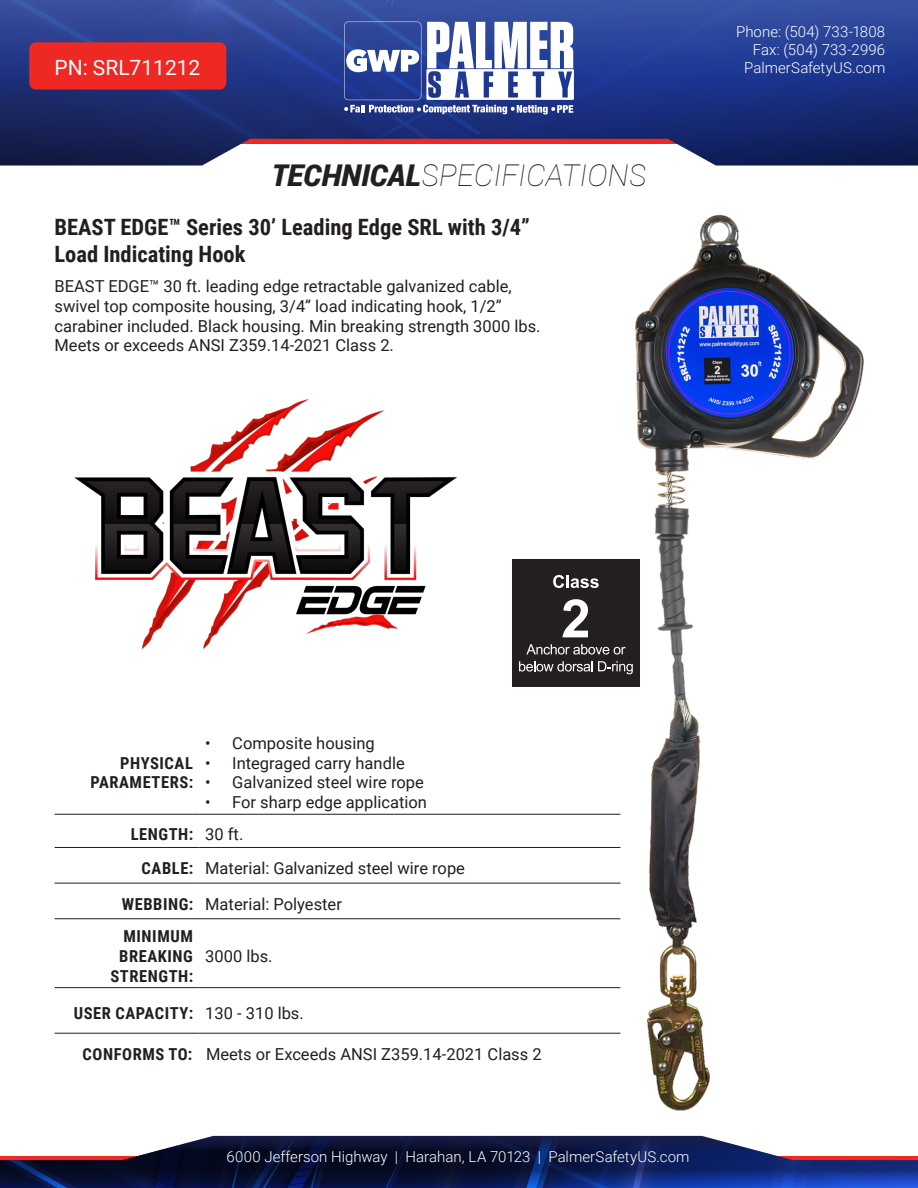
<style>
.page{position:relative;width:918px;height:1188px;background:#fff}
.page>*{position:absolute;margin:0;border:0;box-sizing:border-box;transform-origin:0 0}
.t1{font:italic 100 30px "Roboto";color:#231f20}
.t2{font:700 22.5px/27px "Roboto Condensed";color:#231f20}
.t3{font:21px "Roboto";color:#fff}
.t4{font:16.5px/19.8px "Roboto";color:#231f20}
.t5{font:700 16.5px/19.8px "Roboto Condensed";letter-spacing:.035em;color:#231f20;text-align:right}
.t6{font:300 15px/18px "Roboto";letter-spacing:.005em;color:#fff;text-align:right}
.s1{font-weight:900}
</style>
<div class="page">
<img style="left:0;top:0;width:918px;height:165px">
<svg style="left:344px;top:22px;width:230px;height:93px"></svg>
<img style="left:0;top:1136px;width:918px;height:52px">
<div style="left:29px;top:42px;width:197px;height:48px;background:#ee2823;border-radius:7px"></div>
<hr style="left:55px;top:814px;width:144px;height:1px;background:#231f20">
<hr style="left:199px;top:814px;width:421px;height:1px;background:#231f20">
<hr style="left:55px;top:847px;width:144px;height:1px;background:#231f20">
<hr style="left:199px;top:847px;width:421px;height:1px;background:#231f20">
<hr style="left:55px;top:883px;width:144px;height:1px;background:#231f20">
<hr style="left:199px;top:883px;width:421px;height:1px;background:#231f20">
<hr style="left:55px;top:918px;width:144px;height:1px;background:#231f20">
<hr style="left:199px;top:918px;width:421px;height:1px;background:#231f20">
<hr style="left:55px;top:987px;width:144px;height:1px;background:#231f20">
<hr style="left:199px;top:987px;width:421px;height:1px;background:#231f20">
<hr style="left:55px;top:1033px;width:144px;height:1px;background:#231f20">
<hr style="left:199px;top:1033px;width:421px;height:1px;background:#231f20">
<img style="left:636px;top:215px;width:228px;height:896px">
<img style="left:74px;top:399px;width:383px;height:250px">
<div style="left:512px;top:560px;width:127px;height:127px;background:#231f20"></div>
<svg style="left:553px;top:575px;width:46px;height:13px"></svg>
<svg style="left:562px;top:599px;width:26px;height:38px"></svg>
<svg style="left:526px;top:644px;width:100px;height:11px"></svg>
<svg style="left:519px;top:661px;width:114px;height:13px"></svg>
<p class="t3" style="left:54px;top:52px;width:148px">PN: SRL711212</p>
<h1 class="t1" style="left:272px;top:155px;width:377px"><span class="s1">TECHNICAL</span>SPECIFICATIONS</h1>
<p class="t2" style="left:55px;top:213px;width:477px">BEAST EDGE™ Series 30’ Leading Edge SRL with 3/4”<br>Load Indicating Hook</p>
<p class="t4" style="left:55px;top:276px;width:488px">BEAST EDGE™ 30 ft. leading edge retractable galvanized cable, swivel top composite housing, 3/4” load indicating hook, 1/2” carabiner included. Black housing. Min breaking strength 3000 lbs.<br>Meets or exceeds ANSI Z359.14-2021 Class 2.</p>
<p class="t6" style="left:736px;top:22px;width:151px">Phone: (504) 733-1808<br>Fax: (504) 733-2996<br>PalmerSafetyUS.com</p>
<p class="t5" style="left:91px;top:752px;width:104px">PHYSICAL<br>PARAMETERS:</p>
<p class="t4" style="left:205px;top:732px;width:171px">• Composite housing</p>
<p class="t4" style="left:205px;top:752px;width:201px">• Integraged carry handle</p>
<p class="t4" style="left:205px;top:772px;width:220px">• Galvanized steel wire rope</p>
<p class="t4" style="left:205px;top:792px;width:223px">• For sharp edge application</p>
<p class="t5" style="left:131px;top:823px;width:64px">LENGTH:</p>
<p class="t4" style="left:205px;top:823px;width:40px">30 ft.</p>
<p class="t5" style="left:142px;top:858px;width:53px">CABLE:</p>
<p class="t4" style="left:205px;top:858px;width:261px">Material: Galvanized steel wire rope</p>
<p class="t5" style="left:122px;top:893px;width:73px">WEBBING:</p>
<p class="t4" style="left:205px;top:893px;width:138px">Material: Polyester</p>
<p class="t5" style="left:110px;top:926px;width:84px">MINIMUM<br>BREAKING<br>STRENGTH:</p>
<p class="t4" style="left:205px;top:945px;width:69px">3000 lbs.</p>
<p class="t5" style="left:74px;top:1003px;width:121px">USER CAPACITY:</p>
<p class="t4" style="left:205px;top:1003px;width:100px">130 - 310 lbs.</p>
<p class="t5" style="left:83px;top:1043px;width:111px">CONFORMS TO:</p>
<p class="t4" style="left:206px;top:1043px;width:337px">Meets or Exceeds ANSI Z359.14-2021 Class 2</p>
<p class="t6" style="left:227px;top:1147px;width:465px">6000 Jefferson Highway | Harahan, LA 70123 | PalmerSafetyUS.com</p>
</div>
